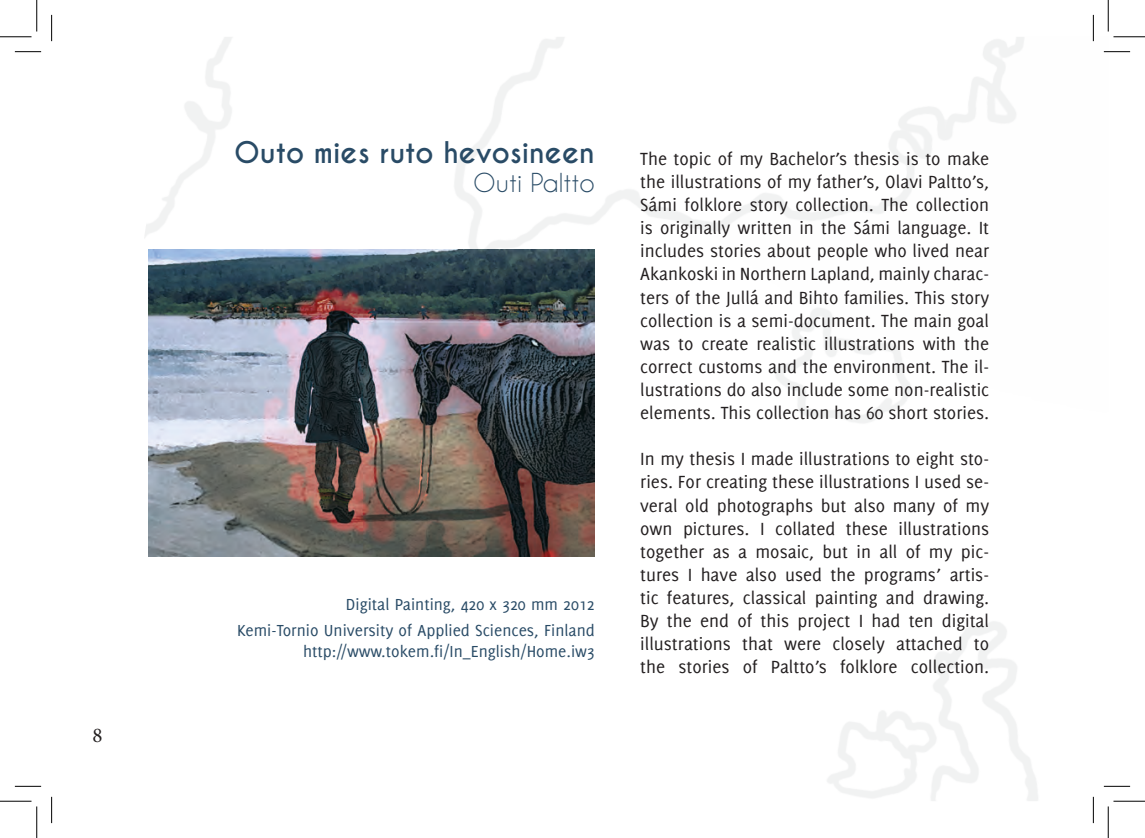
<style>
.page{position:relative;width:1145px;height:838px;background:#fff}
.page>*{position:absolute;margin:0;border:0;box-sizing:border-box;transform-origin:0 0}
.t1{font:700 28px "Caviar Dreams";color:#294b66}
.t2{font:24.5px "Caviar Dreams";color:#294b66}
.t3{font:21px "Minion Pro";color:#231f20}
.t4{font:19.25px/23.1px "Delicious";color:#231f20;text-align:justify}
.t5{font:17.5px/26.1px "Delicious";color:#294b66;text-align:right}
</style>
<div class="page">
<img style="left:145px;top:37px;width:959px;height:764px">
<img style="left:148px;top:249px;width:447px;height:307px">
<hr style="left:1092px;top:15px;width:2px;height:26px;background:#fff">
<hr style="left:1092px;top:796px;width:2px;height:27px;background:#fff">
<svg style="left:15px;top:51px;width:26px;height:1px"></svg>
<svg style="left:1104px;top:51px;width:26px;height:1px"></svg>
<svg style="left:15px;top:786px;width:26px;height:1px"></svg>
<svg style="left:1104px;top:786px;width:26px;height:1px"></svg>
<svg style="left:51px;top:15px;width:1px;height:26px"></svg>
<svg style="left:51px;top:796px;width:1px;height:27px"></svg>
<svg style="left:1093px;top:15px;width:1px;height:26px"></svg>
<svg style="left:1093px;top:796px;width:1px;height:27px"></svg>
<hr style="left:0;top:36px;width:32px;height:1px;background:#000">
<hr style="left:1113px;top:36px;width:31px;height:1px;background:#000">
<hr style="left:0;top:800px;width:32px;height:1px;background:#000">
<hr style="left:1113px;top:800px;width:31px;height:1px;background:#000">
<hr style="left:36px;top:1px;width:1px;height:30px;background:#000">
<hr style="left:36px;top:806px;width:1px;height:31px;background:#000">
<hr style="left:1108px;top:1px;width:1px;height:30px;background:#000">
<hr style="left:1108px;top:806px;width:1px;height:31px;background:#000">
<p class="t3" style="left:93px;top:721px;width:12px">8</p>
<h1 class="t1" style="left:234px;top:135px;width:362px">Outo mies ruto hevosineen</h1>
<p class="t2" style="left:473px;top:168px;width:123px">Outi Paltto</p>
<p class="t5" style="left:237px;top:590px;width:359px">Digital Painting, 420 x 320 mm 2012<br>Kemi-Tornio University of Applied Sciences, Finland</p>
<p class="t5" style="left:303px;top:637px;width:293px">http://www.tokem.fi/In_English/Home.iw3</p>
<p class="t4" style="left:640px;top:147px;width:351px">The topic of my Bachelor’s thesis is to make the illustrations of my father’s, Olavi Paltto’s, Sámi folklore story collection. The collection is originally written in the Sámi language. It includes stories about people who lived near Akankoski in Northern Lapland, mainly charac&shy;ters of the Jullá and Bihto families. This story collection is a semi-document. The main goal was to create realistic illustrations with the correct customs and the environment. The il&shy;lustrations do also include some non-realistic elements. This collection has 60 short stories.</p>
<p class="t4" style="left:640px;top:447px;width:350px">In my thesis I made illustrations to eight sto&shy;ries. For creating these illustrations I used se&shy;veral old photographs but also many of my own pictures. I collated these illustrations together as a mosaic, but in all of my pic&shy;tures I have also used the programs’ artis&shy;tic features, classical painting and drawing.<br>By the end of this project I had ten digital illustrations that were closely attached to the stories of Paltto’s folklore collection.</p>
</div>
